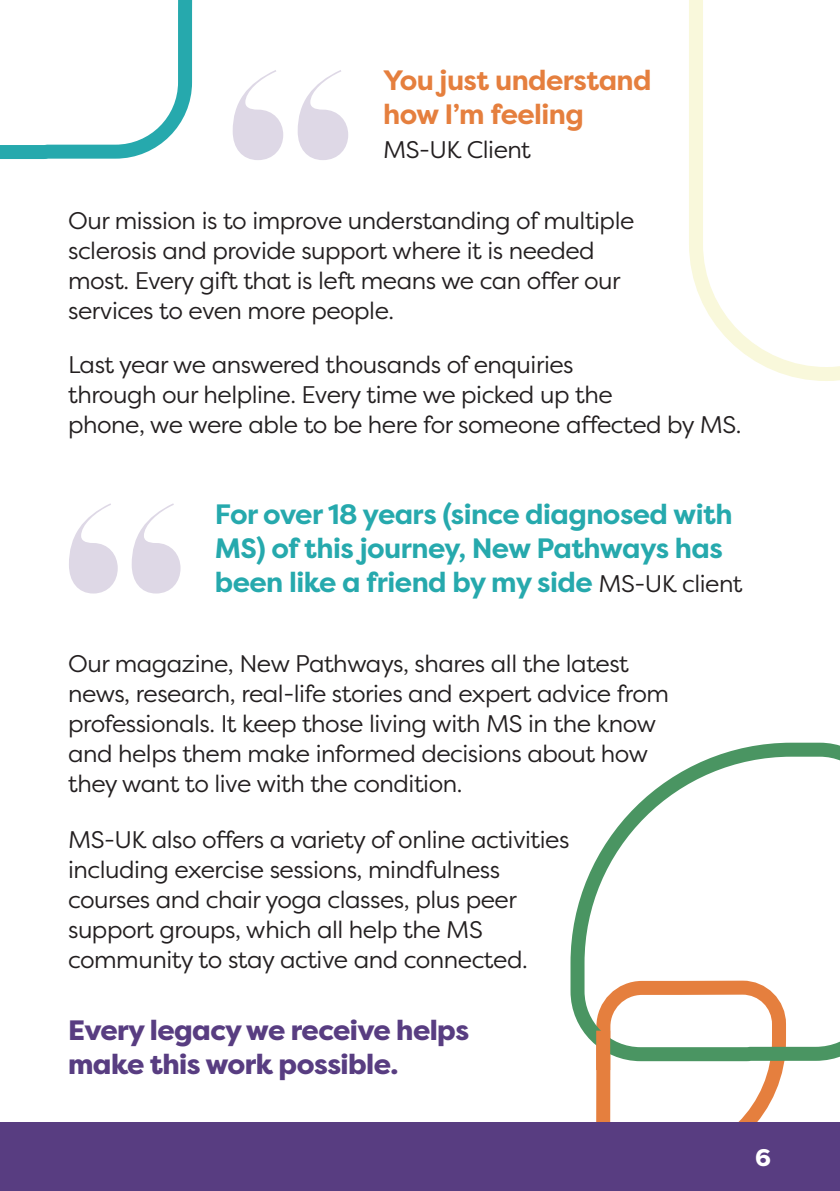
<style>
.page{position:relative;width:840px;height:1191px;background:#fff}
.page>*{position:absolute;margin:0;border:0;box-sizing:border-box;transform-origin:0 0}
.t1{font:700 28px/34px "Filson Pro";letter-spacing:-.02em;color:#26a9ad}
.t2{font:800 28px/34px "Filson Pro";letter-spacing:-.02em;color:#583d81}
.t3{font:700 28px/34px "Filson Pro";letter-spacing:-.02em;color:#e57f3e}
.t4{font:24px/30px "Filson Pro";letter-spacing:-.02em;color:#231f20}
.t5{font:800 24px "Filson Pro";color:#fff}
.s1{font-weight:400;font-size:24px;color:#231f20}
</style>
<div class="page">
<svg style="left:589px;top:1068px;width:203px;height:55px"></svg>
<svg style="left:570px;top:742px;width:269px;height:326px"></svg>
<svg style="left:232px;top:70px;width:116px;height:90px"></svg>
<svg style="left:69px;top:503px;width:111px;height:90px"></svg>
<svg style="left:0;top:0;width:193px;height:159px"></svg>
<svg style="left:689px;top:0;width:150px;height:381px"></svg>
<div style="left:596px;top:1030px;width:14px;height:40px;background:#e57f3e"></div>
<div style="left:0;top:1123px;width:839px;height:68px;background:#583d81"></div>
<p class="t3" style="left:383px;top:63px;width:270px">You just understand how I’m feeling</p>
<p class="t4" style="left:383px;top:134px;width:149px">MS-UK Client</p>
<p class="t4" style="left:68px;top:205px;width:567px">Our mission is to improve understanding of multiple sclerosis and provide support where it is needed most. Every gift that is left means we can offer our services to even more people.</p>
<p class="t4" style="left:68px;top:349px;width:674px">Last year we answered thousands of enquiries<br>through our helpline. Every time we picked up the<br>phone, we were able to be here for someone affected by MS.</p>
<p class="t1" style="left:215px;top:498px;width:529px">For over 18 years (since diagnosed with<br>MS) of this journey, New Pathways has been like a friend by my side <span class="s1">MS-UK client</span></p>
<p class="t4" style="left:68px;top:647px;width:602px">Our magazine, New Pathways, shares all the latest news, research, real-life stories and expert advice from professionals. It keep those living with MS in the know and helps them make informed decisions about how they want to live with the condition.</p>
<p class="t4" style="left:68px;top:823px;width:502px">MS-UK also offers a variety of online activities including exercise sessions, mindfulness courses and chair yoga classes, plus peer support groups, which all help the MS community to stay active and connected.</p>
<p class="t2" style="left:68px;top:1014px;width:402px">Every legacy we receive helps make this work possible.</p>
<p class="t5" style="left:754px;top:1142px;width:18px">6</p>
</div>
